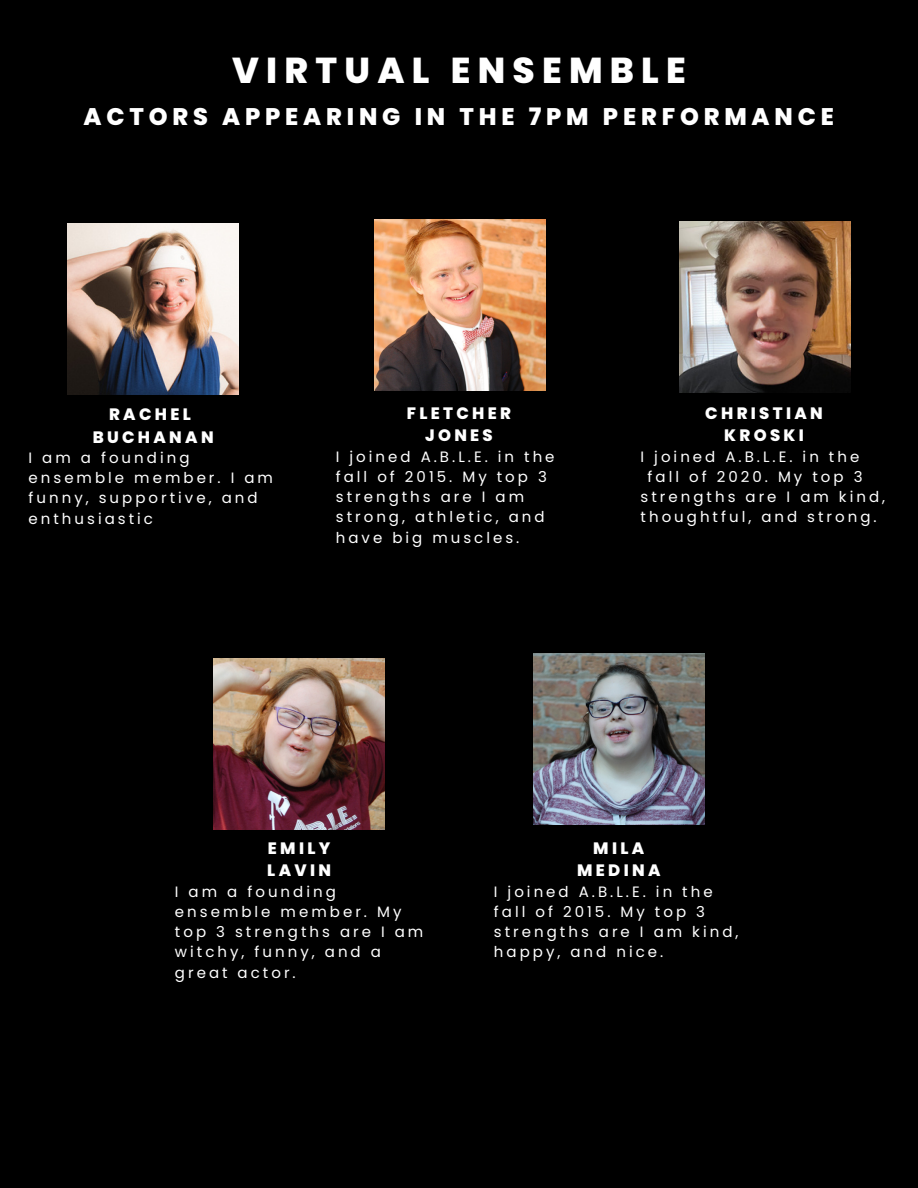
<style>
.page{position:relative;width:918px;height:1188px;background:#000}
.page>*{position:absolute;margin:0;border:0;box-sizing:border-box;transform-origin:0 0}
.t1{font:800 36px "Poppins";letter-spacing:.2em;color:#fff}
.t2{font:800 24px "Poppins";letter-spacing:.2em;color:#fff}
.t3{font:800 16.5px/22.5px "Poppins";letter-spacing:.2em;color:#fff;text-align:center}
.t4{font:15px/20.2px "Poppins";letter-spacing:.2em;color:#fff}
</style>
<div class="page">
<img style="left:68px;top:223px;width:171px;height:171px">
<img style="left:375px;top:220px;width:171px;height:171px">
<img style="left:679px;top:222px;width:171px;height:171px">
<img style="left:213px;top:658px;width:171px;height:171px">
<img style="left:533px;top:653px;width:171px;height:171px">
<h1 class="t1" style="left:232px;top:45px;width:455px">VIRTUAL ENSEMBLE</h1>
<h2 class="t2" style="left:83px;top:100px;width:752px">ACTORS APPEARING IN THE 7PM PERFORMANCE</h2>
<p class="t3" style="left:93px;top:403px;width:122px">RACHEL<br>BUCHANAN</p>
<p class="t4" style="left:29px;top:447px;width:246px">I am a founding ensemble member. I am funny, supportive, and enthusiastic</p>
<p class="t3" style="left:407px;top:402px;width:106px">FLETCHER<br>JONES</p>
<p class="t4" style="left:336px;top:446px;width:220px">I joined A.B.L.E. in the fall of 2015. My top 3 strengths are I am strong, athletic, and have big muscles.</p>
<p class="t3" style="left:705px;top:402px;width:119px">CHRISTIAN<br>KROSKI</p>
<p class="t4" style="left:641px;top:446px;width:220px">I joined A.B.L.E. in the</p>
<p class="t4" style="left:648px;top:467px;width:216px">fall of 2020. My top 3</p>
<p class="t4" style="left:641px;top:487px;width:246px">strengths are I am kind,</p>
<p class="t4" style="left:641px;top:507px;width:238px">thoughtful, and strong.</p>
<p class="t3" style="left:267px;top:837px;width:65px;text-align:left">EMILY<br>LAVIN</p>
<p class="t4" style="left:175px;top:881px;width:250px">I am a founding ensemble member. My top 3 strengths are I am witchy, funny, and a great actor.</p>
<p class="t3" style="left:577px;top:837px;width:85px">MILA<br>MEDINA</p>
<p class="t4" style="left:494px;top:881px;width:246px">I joined A.B.L.E. in the fall of 2015. My top 3 strengths are I am kind, happy, and nice.</p>
</div>
